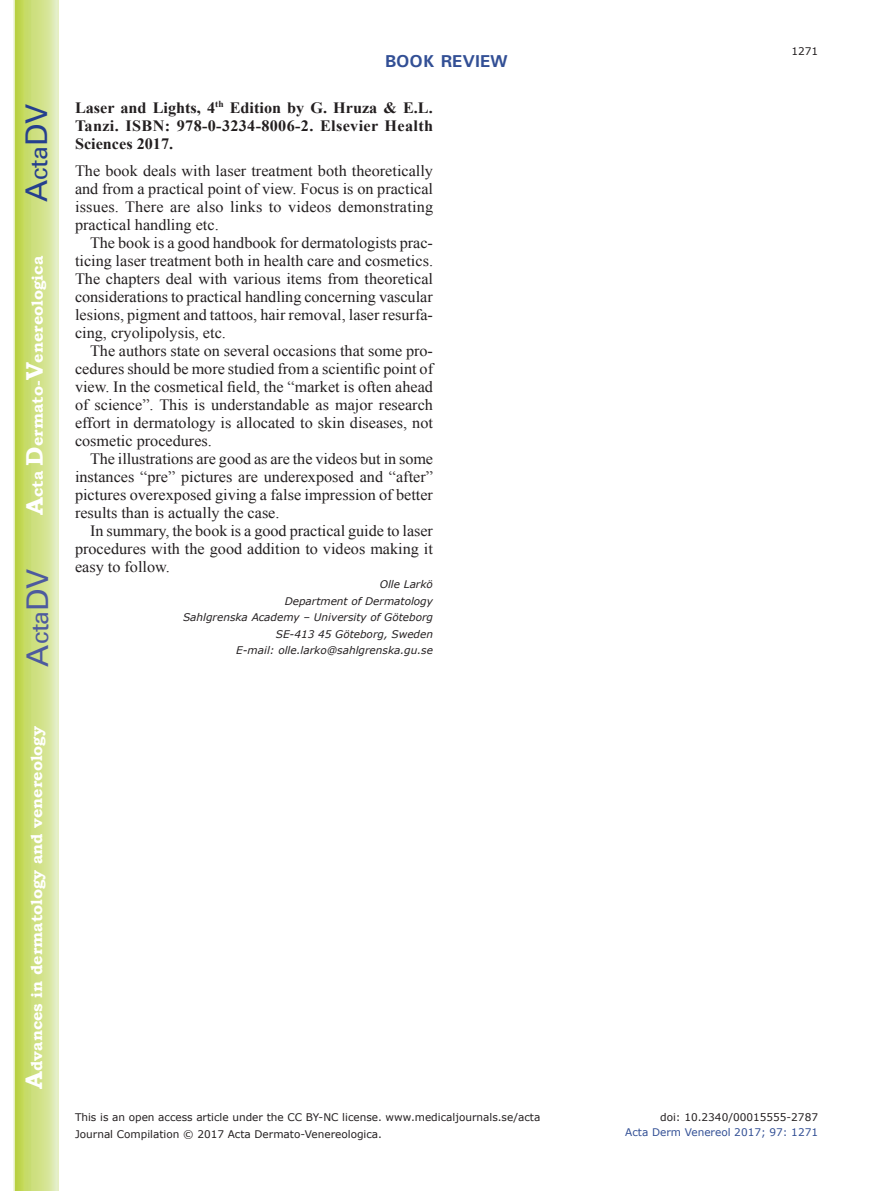
<style>
.page{position:relative;width:893px;height:1191px;background:#fff}
.page>*{position:absolute;margin:0;border:0;box-sizing:border-box;transform-origin:0 0}
.t1{font:30px "Univers";color:#4d5a9e}
.t2{font:30px "Univers";color:#253f8e}
.t3{font:700 17.25px "Univers";color:#324f95}
.t4{font:15.75px/18px "Times New Roman";color:#231f20;text-align:justify}
.t5{font:700 15.75px/18px "Times New Roman";letter-spacing:.02em;color:#231f20;text-align:justify}
.t6{font:700 15.75px "Bookman Old Style";color:#fff}
.t7{font:10.5px/16.8px "Verdana";color:#231f20}
.t8{font:italic 10.5px/16.5px "Verdana";color:#231f20;text-align:right}
.t9{font:10.5px "Verdana";color:#324f95}
.s1{font-size:24px}
</style>
<div class="page">
<svg style="left:14px;top:0;width:45px;height:1191px;background:#cfe084"></svg>
<h1 class="t2" style="left:19px;top:202px;width:100px;rotate:-90deg">A<span class="s1">cta</span>DV</h1>
<p class="t6" style="left:28px;top:515px;width:260px;rotate:-90deg"><span class="s1">A</span>cta <span class="s1">D</span>ermato-<span class="s1">V</span>enereologica</p>
<h1 class="t1" style="left:20px;top:666px;width:100px;rotate:-90deg">A<span class="s1">cta</span>DV</h1>
<p class="t6" style="left:27px;top:1088px;width:364px;rotate:-90deg"><span class="s1">A</span>dvances in dermatology and venereology</p>
<p class="t3" style="left:385px;top:50px;width:124px">BOOK REVIEW</p>
<p class="t5" style="left:75px;top:98px;width:360px">Laser and Lights, 4<sup>th</sup> Edition by G. Hruza &amp; E.L.<br>Tanzi. ISBN: 978-0-3234-8006-2. Elsevier Health Sciences 2017.</p>
<p class="t4" style="left:75px;top:161px;width:360px">The book deals with laser treatment both theoretically and from a practical point of view. Focus is on practical issues. There are also links to videos demonstrating practical handling etc.</p>
<p class="t4" style="left:75px;top:233px;width:360px;text-indent:15px">The book is a good handbook for dermatologists prac&shy;ticing laser treatment both in health care and cosmetics.<br>The chapters deal with various items from theoretical considerations to practical handling concerning vascular lesions, pigment and tattoos, hair removal, laser resurfa&shy;cing, cryolipolysis, etc.</p>
<p class="t4" style="left:75px;top:341px;width:360px;text-indent:15px">The authors state on several occasions that some pro&shy;cedures should be more studied from a scientific point of view. In the cosmetical field, the “market is often ahead of science”. This is understandable as major research effort in dermatology is allocated to skin diseases, not cosmetic procedures.</p>
<p class="t4" style="left:75px;top:449px;width:360px;text-indent:15px">The illustrations are good as are the videos but in some instances “pre” pictures are underexposed and “after” pictures overexposed giving a false impression of better results than is actually the case.</p>
<p class="t4" style="left:75px;top:521px;width:359px;text-indent:15px">In summary, the book is a good practical guide to laser procedures with the good addition to videos making it easy to follow.</p>
<p class="t8" style="left:183px;top:576px;width:251px">Olle Larkö<br>Department of Dermatology<br>Sahlgrenska Academy – University of Göteborg<br>SE-413 45 Göteborg, Sweden<br>E-mail: olle.larko@sahlgrenska.gu.se</p>
<p class="t7" style="left:791px;top:42px;width:28px">1271</p>
<p class="t7" style="left:75px;top:1108px;width:467px">This is an open access article under the CC BY-NC license. www.medicaljournals.se/acta<br>Journal Compilation © 2017 Acta Dermato-Venereologica.</p>
<p class="t7" style="left:660px;top:1108px;width:159px">doi: 10.2340/00015555-2787</p>
<p class="t9" style="left:625px;top:1125px;width:194px">Acta Derm Venereol 2017; 97: 1271</p>
</div>
